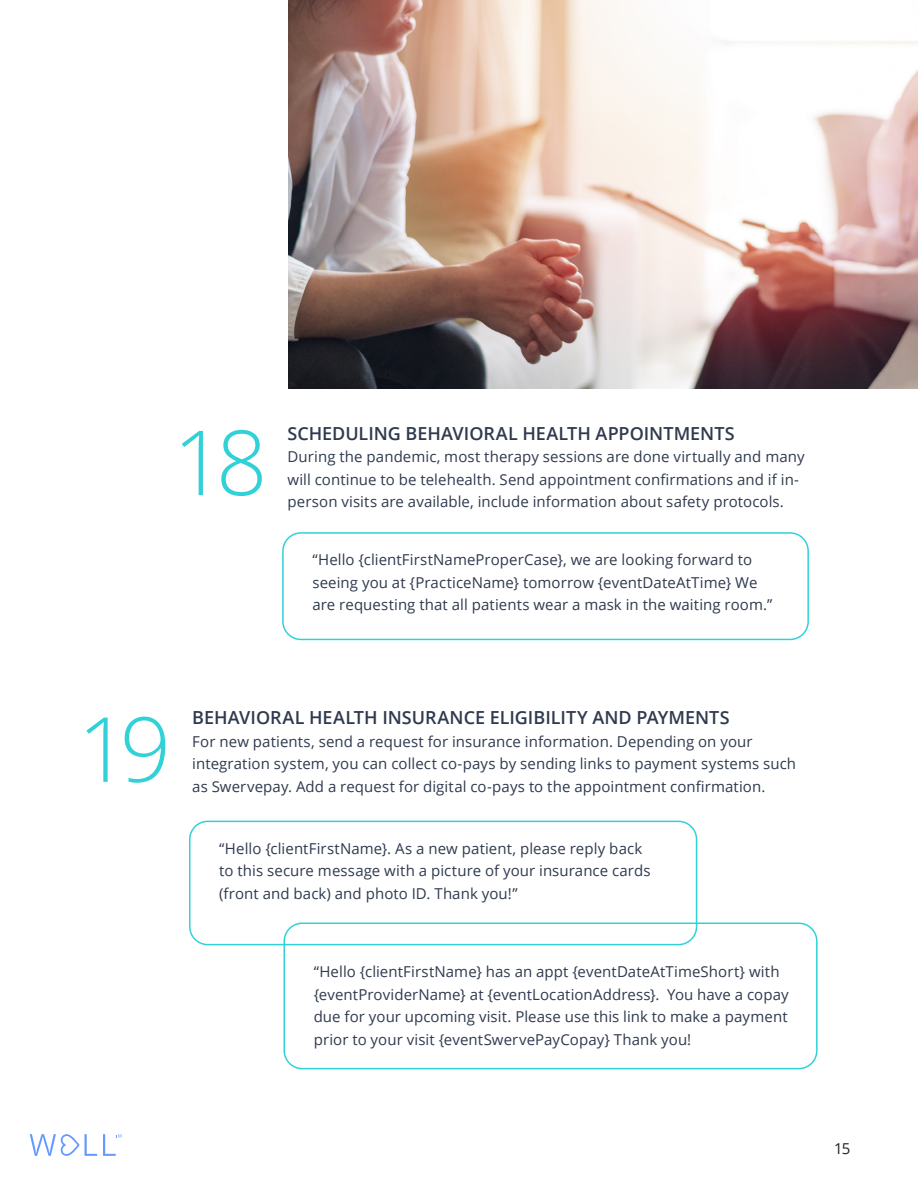
<style>
.page{position:relative;width:918px;height:1188px;background:#fff}
.page>*{position:absolute;margin:0;border:0;box-sizing:border-box;transform-origin:0 0}
.t1{font:300 90px "Open Sans";color:#30d2d8}
.t2{font:600 18px "Open Sans";color:#2f3a4e}
.t3{font:15px/22.5px "Open Sans";letter-spacing:.005em;color:#2f3a4e}
.t4{font:15px "Open Sans";color:#231f20}
</style>
<div class="page">
<svg style="left:30px;top:1135px;width:92px;height:20px"></svg>
<div style="left:282px;top:532px;width:527px;height:108px;border:2px solid #30d2d8;border-radius:18px"></div>
<div style="left:189px;top:821px;width:508px;height:124px;border:2px solid #30d2d8;border-radius:18px"></div>
<div style="left:284px;top:922px;width:534px;height:147px;border:2px solid #30d2d8;border-radius:18px"></div>
<img style="left:288px;top:0;width:630px;height:389px">
<h2 class="t1" style="left:173px;top:401px;width:96px">18</h2>
<h2 class="t2" style="left:288px;top:421px;width:449px">SCHEDULING BEHAVIORAL HEALTH APPOINTMENTS</h2>
<h2 class="t3" style="left:288px;top:445px;width:519px">During the pandemic, most therapy sessions are done virtually and many will continue to be telehealth. Send appointment confirmations and if in&shy;person visits are available, include information about safety protocols.</h2>
<h2 class="t3" style="left:312px;top:548px;width:461px">“Hello {clientFirstNameProperCase}, we are looking forward to seeing you at {PracticeName} tomorrow {eventDateAtTime} We are requesting that all patients wear a mask in the waiting room.”</h2>
<h2 class="t1" style="left:78px;top:688px;width:95px">19</h2>
<h2 class="t2" style="left:192px;top:705px;width:539px">BEHAVIORAL HEALTH INSURANCE ELIGIBILITY AND PAYMENTS</h2>
<h2 class="t3" style="left:192px;top:729px;width:605px">For new patients, send a request for insurance information. Depending on your integration system, you can collect co-pays by sending links to payment systems such</h2>
<h2 class="t3" style="left:192px;top:774px;width:575px">as Swervepay. Add a request for digital co-pays to the appointment confirmation.</h2>
<h2 class="t3" style="left:219px;top:837px;width:433px">“Hello {clientFirstName}. As a new patient, please reply back to this secure message with a picture of your insurance cards (front and back) and photo ID. Thank you!”</h2>
<h2 class="t3" style="left:314px;top:960px;width:476px">“Hello {clientFirstName} has an appt {eventDateAtTimeShort} with {eventProviderName} at {eventLocationAddress}. You have a copay due for your upcoming visit. Please use this link to make a payment prior to your visit {eventSwervePayCopay} Thank you!</h2>
<p class="t4" style="left:834px;top:1138px;width:18px">15</p>
</div>
